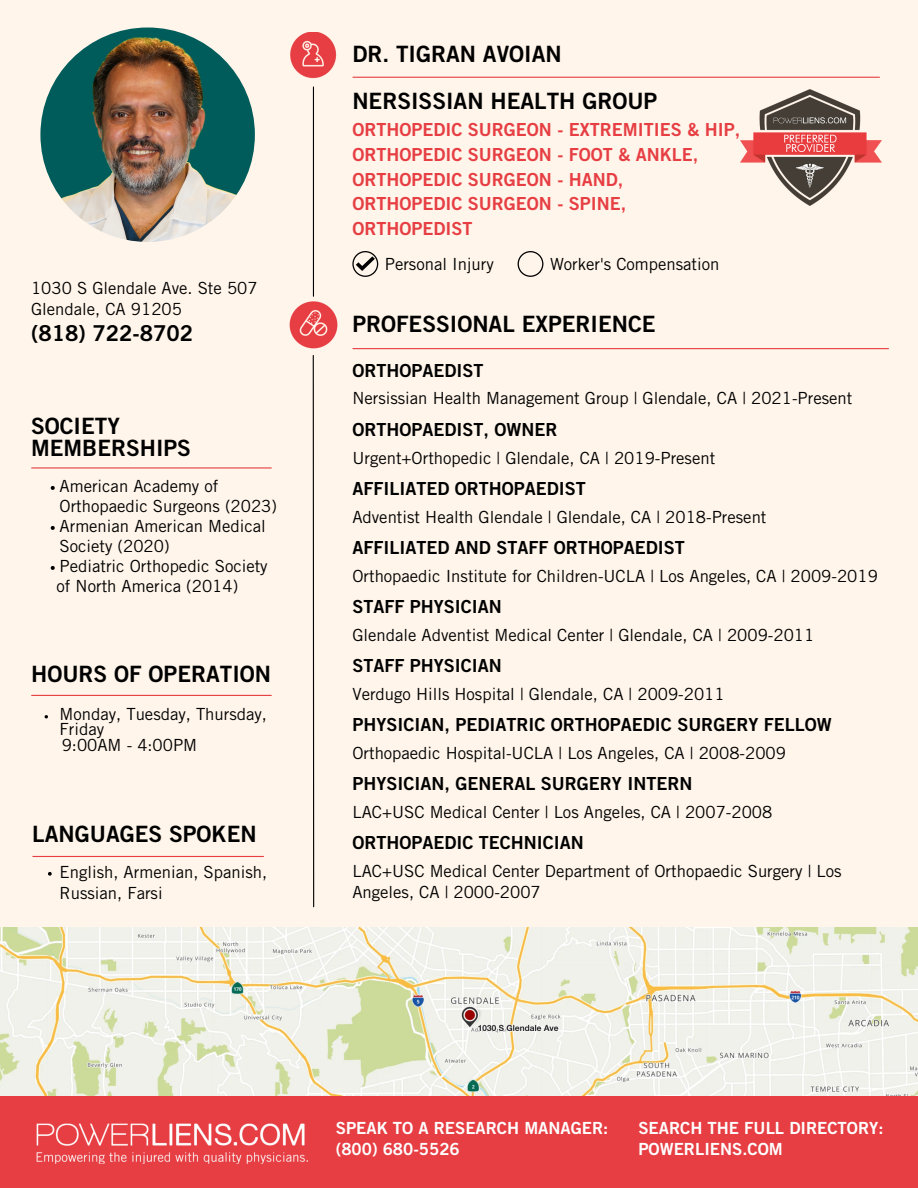
<style>
.page{position:relative;width:918px;height:1188px;background:#fff5ea}
.page>*{position:absolute;margin:0;border:0;box-sizing:border-box;transform-origin:0 0}
.t1{font:22.5px/22.5px "Trade Gothic LT Std Bd 2";color:#010101}
.t2{font:21.9px "Trade Gothic LT Std Bd 2";color:#010101}
.t3{font:18px "Trade Gothic LT Std Bd 2";color:#010101}
.t4{font:18px/24.8px "Trade Gothic LT Std Bd 2";color:#e63e43}
.t5{font:16.8px/21.3px "Trade Gothic LT Std";color:#010101}
.t6{font:16.8px/21.3px "Trade Gothic LT Std Bd 2";color:#fff}
</style>
<div class="page">
<img style="left:0;top:927px;width:918px;height:169px">
<div style="left:0;top:1096px;width:918px;height:92px;background:#e63e43"></div>
<img style="left:36px;top:1123px;width:272px;height:41px">
<img style="left:741px;top:90px;width:140px;height:115px">
<img style="left:290px;top:32px;width:47px;height:47px">
<hr style="left:313px;top:87px;width:1px;height:209px;background:#010101">
<hr style="left:353px;top:77px;width:526px;height:1px;background:#e63e43">
<svg style="left:518px;top:251px;width:25px;height:26px"></svg>
<svg style="left:352px;top:251px;width:26px;height:26px"></svg>
<img style="left:40px;top:27px;width:215px;height:215px;border-radius:50%">
<hr style="left:33px;top:856px;width:230px;height:1px;background:#e63e43">
<svg style="left:48px;top:872px;width:4px;height:4px"></svg>
<hr style="left:353px;top:348px;width:535px;height:1px;background:#e63e43">
<img style="left:290px;top:301px;width:47px;height:48px">
<hr style="left:313px;top:355px;width:1px;height:552px;background:#010101">
<hr style="left:32px;top:695px;width:239px;height:1px;background:#e63e43">
<hr style="left:32px;top:467px;width:239px;height:2px;background:#e63e43">
<svg style="left:51px;top:486px;width:4px;height:4px"></svg>
<svg style="left:51px;top:526px;width:4px;height:4px"></svg>
<svg style="left:51px;top:566px;width:4px;height:4px"></svg>
<p class="t5" style="left:31px;top:279px;width:228px">1030 S Glendale Ave. Ste 507<br>Glendale, CA 91205</p>
<p class="t2" style="left:31px;top:325px;width:164px">(818) 722-8702</p>
<p class="t1" style="left:31px;top:417px;width:161px">SOCIETY<br>MEMBERSHIPS</p>
<p class="t5" style="left:60px;top:478px;width:219px;line-height:20px">American Academy of<br>Orthopaedic Surgeons (2023)</p>
<p class="t5" style="left:60px;top:518px;width:208px;line-height:20px">Armenian American Medical<br>Society (2020)</p>
<p class="t5" style="left:60px;top:558px;width:210px">Pediatric Orthopedic Society</p>
<p class="t5" style="left:57px;top:578px;width:183px">of North America (2014)</p>
<p class="t1" style="left:31px;top:666px;width:242px">HOURS OF OPERATION</p>
<p class="t5" style="left:60px;top:708px;width:209px;line-height:15.8px">Monday, Tuesday, Thursday,<br>Friday</p>
<p class="t5" style="left:62px;top:737px;width:137px">9:00AM - 4:00PM</p>
<p class="t1" style="left:32px;top:826px;width:226px">LANGUAGES SPOKEN</p>
<p class="t5" style="left:60px;top:863px;width:209px">English, Armenian, Spanish,<br>Russian, Farsi</p>
<p class="t1" style="left:352px;top:45px;width:211px">DR. TIGRAN AVOIAN</p>
<p class="t1" style="left:352px;top:93px;width:306px">NERSISSIAN HEALTH GROUP</p>
<p class="t4" style="left:352px;top:120px;width:389px">ORTHOPEDIC SURGEON - EXTREMITIES &amp; HIP,</p>
<p class="t4" style="left:352px;top:145px;width:347px">ORTHOPEDIC SURGEON - FOOT &amp; ANKLE,</p>
<p class="t4" style="left:352px;top:169px;width:272px">ORTHOPEDIC SURGEON - HAND,</p>
<p class="t4" style="left:352px;top:194px;width:275px">ORTHOPEDIC SURGEON - SPINE,<br>ORTHOPEDIST</p>
<p class="t5" style="left:385px;top:255px;width:111px">Personal Injury</p>
<p class="t5" style="left:550px;top:255px;width:171px">Worker's Compensation</p>
<p class="t1" style="left:352px;top:315px;width:305px">PROFESSIONAL EXPERIENCE</p>
<p class="t3" style="left:352px;top:364px;width:133px">ORTHOPAEDIST</p>
<p class="t5" style="left:352px;top:390px;width:502px">Nersissian Health Management Group | Glendale, CA | 2021-Present</p>
<p class="t3" style="left:352px;top:423px;width:207px">ORTHOPAEDIST, OWNER</p>
<p class="t5" style="left:352px;top:449px;width:364px">Urgent+Orthopedic | Glendale, CA | 2019-Present</p>
<p class="t3" style="left:352px;top:482px;width:235px">AFFILIATED ORTHOPAEDIST</p>
<p class="t5" style="left:352px;top:508px;width:416px">Adventist Health Glendale | Glendale, CA | 2018-Present</p>
<p class="t3" style="left:352px;top:541px;width:334px">AFFILIATED AND STAFF ORTHOPAEDIST</p>
<p class="t5" style="left:352px;top:567px;width:527px">Orthopaedic Institute for Children-UCLA | Los Angeles, CA | 2009-2019</p>
<p class="t3" style="left:352px;top:600px;width:151px">STAFF PHYSICIAN</p>
<p class="t5" style="left:352px;top:626px;width:463px">Glendale Adventist Medical Center | Glendale, CA | 2009-2011</p>
<p class="t3" style="left:352px;top:659px;width:151px">STAFF PHYSICIAN</p>
<p class="t5" style="left:352px;top:685px;width:374px">Verdugo Hills Hospital | Glendale, CA | 2009-2011</p>
<p class="t3" style="left:352px;top:718px;width:481px">PHYSICIAN, PEDIATRIC ORTHOPAEDIC SURGERY FELLOW</p>
<p class="t5" style="left:352px;top:745px;width:435px">Orthopaedic Hospital-UCLA | Los Angeles, CA | 2008-2009</p>
<p class="t3" style="left:352px;top:777px;width:341px">PHYSICIAN, GENERAL SURGERY INTERN</p>
<p class="t5" style="left:352px;top:804px;width:421px">LAC+USC Medical Center | Los Angeles, CA | 2007-2008</p>
<p class="t3" style="left:352px;top:836px;width:233px">ORTHOPAEDIC TECHNICIAN</p>
<p class="t5" style="left:352px;top:863px;width:491px">LAC+USC Medical Center Department of Orthopaedic Surgery | Los<br>Angeles, CA | 2000-2007</p>
<p class="t6" style="left:336px;top:1120px;width:274px">SPEAK TO A RESEARCH MANAGER:</p>
<p class="t6" style="left:336px;top:1141px;width:125px">(800) 680-5526</p>
<p class="t6" style="left:638px;top:1120px;width:247px">SEARCH THE FULL DIRECTORY:<br>POWERLIENS.COM</p>
</div>
